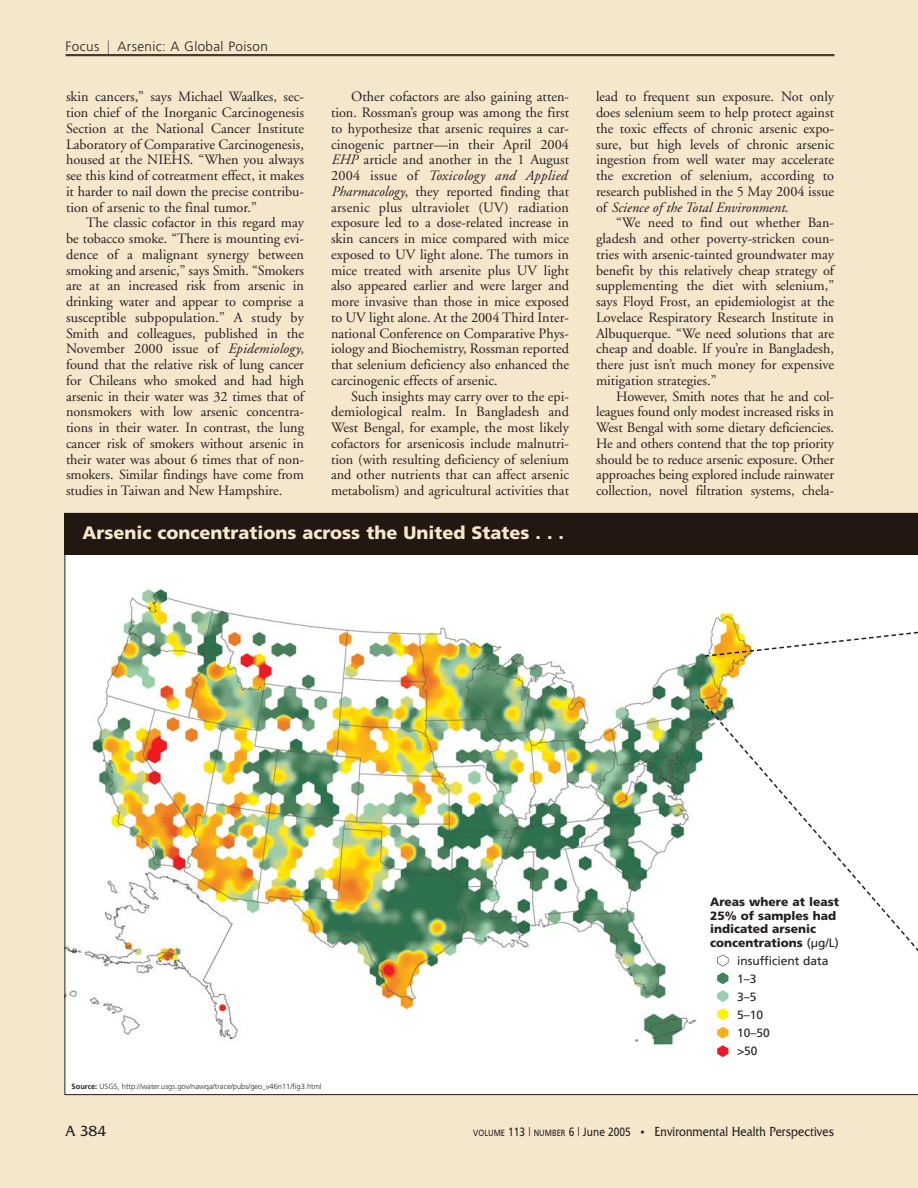
<style>
.page{position:relative;width:918px;height:1188px;background:#f5e7cb}
.page>*{position:absolute;margin:0;border:0;box-sizing:border-box;transform-origin:0 0}
.t1{font:900 18px "Frutiger";color:#f5e7cb}
.t2{font:15px "Friz Quadrata IT Cby BT";color:#231f20}
.t3{font:14.25px/15.8px "Adobe Garamond";color:#231f20;text-align:justify}
.t4{font:13.5px "Friz Quadrata IT Cby BT";color:#231f20;scale:.85 1}
.t5{font:300 13.5px "Frutiger";letter-spacing:.03em;color:#231f20}
.t6{font:900 12px/13.5px "Frutiger";color:#231f20}
.t7{font:12px/18px "Frutiger";color:#231f20}
.t8{font:300 7.5px "Frutiger";color:#231f20}
.s1{font-size:18px;color:#463c35}
.s2{font-style:italic}
.s3{font-weight:700}
.s4{font-weight:400}
.s5{font-family:"Frutiger";font-size:9px}
.s6{font-family:"Frutiger";font-size:12px}
.s7{font-family:"Frutiger";font-weight:300;font-size:12px}
.s8{font-size:10.5px}
</style>
<div class="page">
<hr style="left:66px;top:54px;width:768px;height:2px;background:#463c35">
<img style="left:64px;top:555px;width:854px;height:540px">
<div style="left:64px;top:513px;width:854px;height:42px;background:#221811"></div>
<div style="left:702px;top:701px;width:216px;height:357px;background:#fff"></div>
<svg style="left:699px;top:698px;width:7px;height:7px"></svg>
<svg style="left:703px;top:602px;width:215px;height:56px;background:#f9f4e7"></svg>
<div style="left:704px;top:891px;width:151px;height:176px;background:#fff"></div>
<svg style="left:717px;top:955px;width:11px;height:11px"></svg>
<svg style="left:717px;top:972px;width:11px;height:12px"></svg>
<svg style="left:717px;top:990px;width:11px;height:12px"></svg>
<svg style="left:717px;top:1008px;width:11px;height:12px"></svg>
<svg style="left:717px;top:1027px;width:11px;height:12px"></svg>
<svg style="left:717px;top:1045px;width:11px;height:12px"></svg>
<p class="t5" style="left:66px;top:41px;width:204px">Focus <span class="s1">|</span> Arsenic: A Global Poison</p>
<p class="t3" style="left:66px;top:90px;width:240px">skin cancers,” says Michael Waalkes, sec&shy;tion chief of the Inorganic Carcinogenesis Section at the National Cancer Institute Laboratory of Comparative Carcinogenesis, housed at the NIEHS. “When you always see this kind of cotreatment effect, it makes it harder to nail down the precise contribu&shy;tion of arsenic to the final tumor.”</p>
<p class="t3" style="left:66px;top:216px;width:240px;text-indent:20px">The classic cofactor in this regard may be tobacco smoke. “There is mounting evi&shy;dence of a malignant synergy between smoking and arsenic,” says Smith. “Smokers are at an increased risk from arsenic in drinking water and appear to comprise a susceptible subpopulation.” A study by Smith and colleagues, published in the November 2000 issue of <span class="s2">Epidemiology</span>, found that the relative risk of lung cancer for Chileans who smoked and had high arsenic in their water was 32 times that of nonsmokers with low arsenic concentra&shy;tions in their water. In contrast, the lung cancer risk of smokers without arsenic in their water was about 6 times that of non&shy;smokers. Similar findings have come from studies in Taiwan and New Hampshire.</p>
<p class="t3" style="left:331px;top:90px;width:240px;text-align:left;text-indent:20px">Other cofactors are also gaining atten&shy;tion. Rossman’s group was among the first to hypothesize that arsenic requires a car&shy;cinogenic partner—in their April 2004<br><span class="s2">EHP</span> article and another in the 1 August 2004 issue of <span class="s2">Toxicology and Applied Pharmacology</span>, they reported finding that arsenic plus ultraviolet (UV) radiation exposure led to a dose-related increase in skin cancers in mice compared with mice exposed to UV light alone. The tumors in mice treated with arsenite plus UV light also appeared earlier and were larger and more invasive than those in mice exposed to UV light alone. At the 2004 Third Inter&shy;national Conference on Comparative Phys&shy;iology and Biochemistry, Rossman reported that selenium deficiency also enhanced the carcinogenic effects of arsenic.</p>
<p class="t3" style="left:331px;top:389px;width:240px;text-indent:20px">Such insights may carry over to the epi&shy;demiological realm. In Bangladesh and West Bengal, for example, the most likely cofactors for arsenicosis include malnutri&shy;tion (with resulting deficiency of selenium and other nutrients that can affect arsenic metabolism) and agricultural activities that</p>
<p class="t1" style="left:82px;top:525px;width:483px">Arsenic concentrations across the United States . . .</p>
<p class="t3" style="left:596px;top:90px;width:240px">lead to frequent sun exposure. Not only does selenium seem to help protect against the toxic effects of chronic arsenic expo&shy;sure, but high levels of chronic arsenic ingestion from well water may accelerate the excretion of selenium, according to research published in the 5 May 2004 issue of <span class="s2">Science of the Total Environment</span>.</p>
<p class="t3" style="left:596px;top:216px;width:240px;text-indent:20px">“We need to find out whether Ban&shy;gladesh and other poverty-stricken coun&shy;tries with arsenic-tainted groundwater may benefit by this relatively cheap strategy of supplementing the diet with selenium,” says Floyd Frost, an epidemiologist at the Lovelace Respiratory Research Institute in Albuquerque. “We need solutions that are cheap and doable. If you’re in Bangladesh, there just isn’t much money for expensive mitigation strategies.”</p>
<p class="t3" style="left:596px;top:389px;width:240px;text-indent:20px">However, Smith notes that he and col&shy;leagues found only modest increased risks in West Bengal with some dietary deficiencies.<br>He and others contend that the top priority should be to reduce arsenic exposure. Other approaches being explored include rainwater collection, novel filtration systems, chela-</p>
<p class="t8" style="left:72px;top:1083px;width:252px"><span class="s3">Source:</span> USGS, http://water.usgs.gov/nawqa/trace/pubs/geo_v46n11/fig3.html</p>
<p class="t6" style="left:710px;top:896px;width:130px">Areas where at least<br>25% of samples had indicated arsenic concentrations <span class="s4">(µg/L)</span></p>
<p class="t7" style="left:737px;top:952px;width:93px">insufficient data<br>1–3<br>3–5<br>5–10<br>10–50<br>&gt;50</p>
<p class="t2" style="left:66px;top:1125px;width:42px">A 384</p>
<p class="t4" style="left:473px;top:1126px;width:426px"><span class="s5">VOLUME</span> <span class="s6">113</span> <span class="s7">|</span> <span class="s5">NUMBER</span> <span class="s6">6</span> <span class="s7">|</span> <span class="s6">June 2005</span> <span class="s8">•</span> Environmental Health Perspectives</p>
</div>
